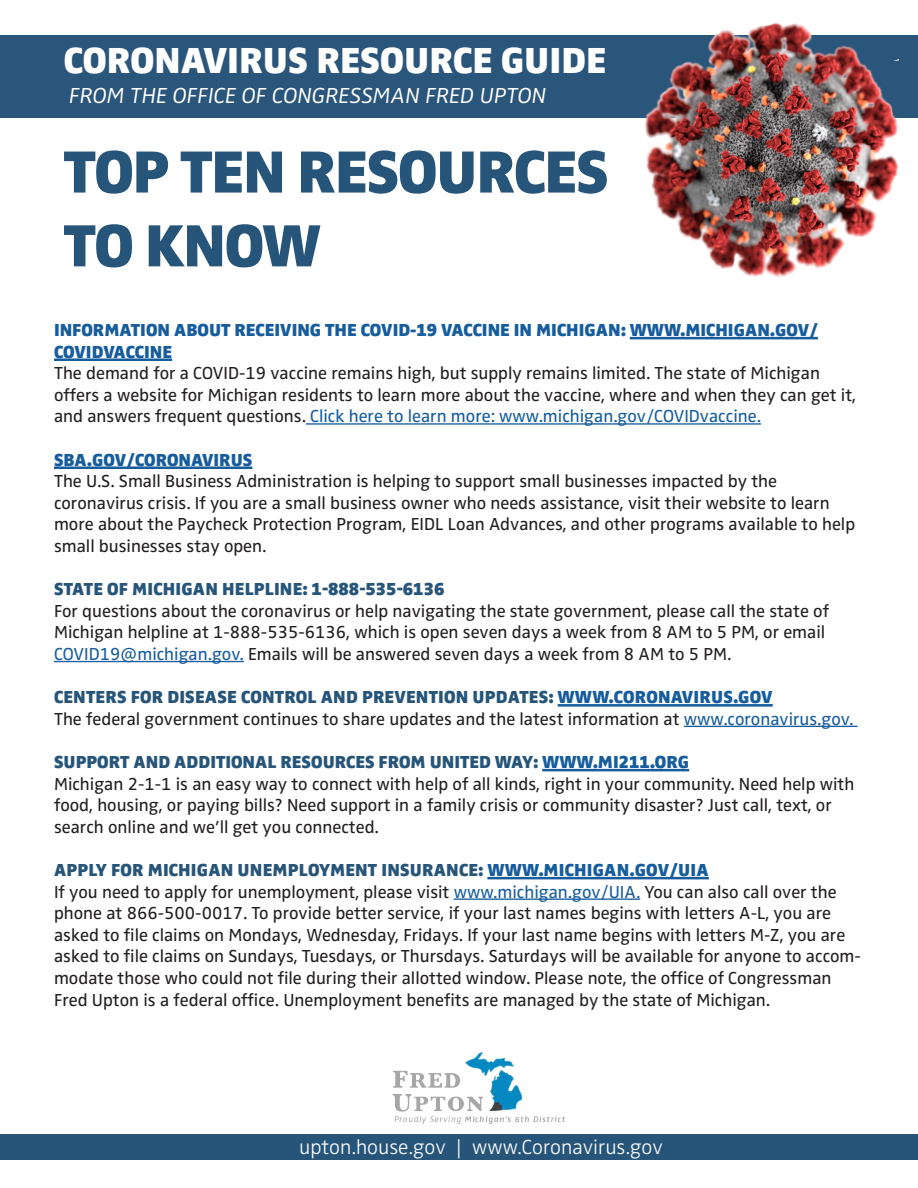
<style>
.page{position:relative;width:918px;height:1188px;background:#fff}
.page>*{position:absolute;margin:0;border:0;box-sizing:border-box;transform-origin:0 0}
.t1{font:900 61.5px "Zwo Pro";letter-spacing:-.02em;color:#27557a}
.t2{font:900 37.5px "Zwo Pro";color:#fff}
.t3{font:italic 300 22.5px "Zwo Pro";color:#fff}
.t4{font:300 21px "Zwo Pro";color:#fff}
.t5{font:18px/21.6px "Zwo Pro";color:#231f20}
.t6{font:900 18px "Zwo Pro";letter-spacing:.01em;color:#27557a}
.t7{font:900 18px/21.6px "Zwo Pro";color:#175d9e}
.s1{color:#175d9e}
</style>
<div class="page">
<div style="left:0;top:35px;width:918px;height:83px;background:#2b567b"></div>
<img style="left:645px;top:23px;width:254px;height:253px">
<hr style="left:630px;top:337px;width:188px;height:2px;background:#175d9e">
<hr style="left:54px;top:358px;width:118px;height:3px;background:#175d9e">
<hr style="left:306px;top:423px;width:455px;height:2px;background:#175d9e">
<hr style="left:54px;top:466px;width:198px;height:3px;background:#175d9e">
<hr style="left:54px;top:661px;width:190px;height:1px;background:#175d9e">
<hr style="left:558px;top:704px;width:215px;height:3px;background:#175d9e">
<hr style="left:684px;top:726px;width:174px;height:1px;background:#175d9e">
<hr style="left:542px;top:769px;width:147px;height:2px;background:#175d9e">
<hr style="left:487px;top:877px;width:222px;height:2px;background:#175d9e">
<hr style="left:454px;top:898px;width:186px;height:2px;background:#175d9e">
<div style="left:0;top:1134px;width:918px;height:26px;background:#27557a"></div>
<img style="left:392px;top:1052px;width:173px;height:72px">
<p class="t2" style="left:64px;top:32px;width:544px">CORONAVIRUS RESOURCE GUIDE</p>
<p class="t3" style="left:69px;top:79px;width:478px">FROM THE OFFICE OF CONGRESSMAN FRED UPTON</p>
<p class="t1" style="left:64px;top:124px;width:547px">TOP TEN RESOURCES</p>
<p class="t1" style="left:64px;top:198px;width:259px">TO KNOW</p>
<p class="t7" style="left:54px;top:318px;width:766px">INFORMATION ABOUT RECEIVING THE COVID-19 VACCINE IN MICHIGAN: WWW.MICHIGAN.GOV/<br>COVIDVACCINE</p>
<p class="t5" style="left:54px;top:361px;width:804px">The demand for a COVID-19 vaccine remains high, but supply remains limited. The state of Michigan offers a website for Michigan residents to learn more about the vaccine, where and when they can get it, and answers frequent questions. <span class="s1">Click here to learn more: www.michigan.gov/COVIDvaccine.</span></p>
<p class="t7" style="left:54px;top:447px;width:200px">SBA.GOV/CORONAVIRUS</p>
<p class="t5" style="left:54px;top:469px;width:725px">The U.S. Small Business Administration is helping to support small businesses impacted by the</p>
<p class="t5" style="left:54px;top:491px;width:803px">coronavirus crisis. If you are a small business owner who needs assistance, visit their website to learn more about the Paycheck Protection Program, EIDL Loan Advances, and other programs available to help small businesses stay open.</p>
<p class="t6" style="left:54px;top:575px;width:392px">STATE OF MICHIGAN HELPLINE: 1-888-535-6136</p>
<p class="t5" style="left:54px;top:599px;width:777px">For questions about the coronavirus or help navigating the state government, please call the state of<br>Michigan helpline at 1-888-535-6136, which is open seven days a week from 8 AM to 5 PM, or email<br><span class="s1">COVID19@michigan.gov.</span> Emails will be answered seven days a week from 8 AM to 5 PM.</p>
<p class="t6" style="left:54px;top:683px;width:720px">CENTERS FOR DISEASE CONTROL AND PREVENTION UPDATES: <span class="s1">WWW.CORONAVIRUS.GOV</span></p>
<p class="t5" style="left:54px;top:707px;width:801px">The federal government continues to share updates and the latest information at <span class="s1">www.coronavirus.gov.</span></p>
<p class="t6" style="left:54px;top:748px;width:637px">SUPPORT AND ADDITIONAL RESOURCES FROM UNITED WAY: <span class="s1">WWW.MI211.ORG</span></p>
<p class="t5" style="left:54px;top:772px;width:802px">Michigan 2-1-1 is an easy way to connect with help of all kinds, right in your community. Need help with food, housing, or paying bills? Need support in a family crisis or community disaster? Just call, text, or search online and we’ll get you connected.</p>
<p class="t6" style="left:54px;top:856px;width:656px">APPLY FOR MICHIGAN UNEMPLOYMENT INSURANCE: <span class="s1">WWW.MICHIGAN.GOV/UIA</span></p>
<p class="t5" style="left:54px;top:880px;width:808px">If you need to apply for unemployment, please visit <span class="s1">www.michigan.gov/UIA.</span> You can also call over the phone at 866-500-0017. To provide better service, if your last names begins with letters A-L, you are asked to file claims on Mondays, Wednesday, Fridays. If your last name begins with letters M-Z, you are asked to file claims on Sundays, Tuesdays, or Thursdays. Saturdays will be available for anyone to accom&shy;modate those who could not file during their allotted window. Please note, the office of Congressman Fred Upton is a federal office. Unemployment benefits are managed by the state of Michigan.</p>
<p class="t4" style="left:299px;top:1131px;width:365px">upton.house.gov | www.Coronavirus.gov</p>
</div>
